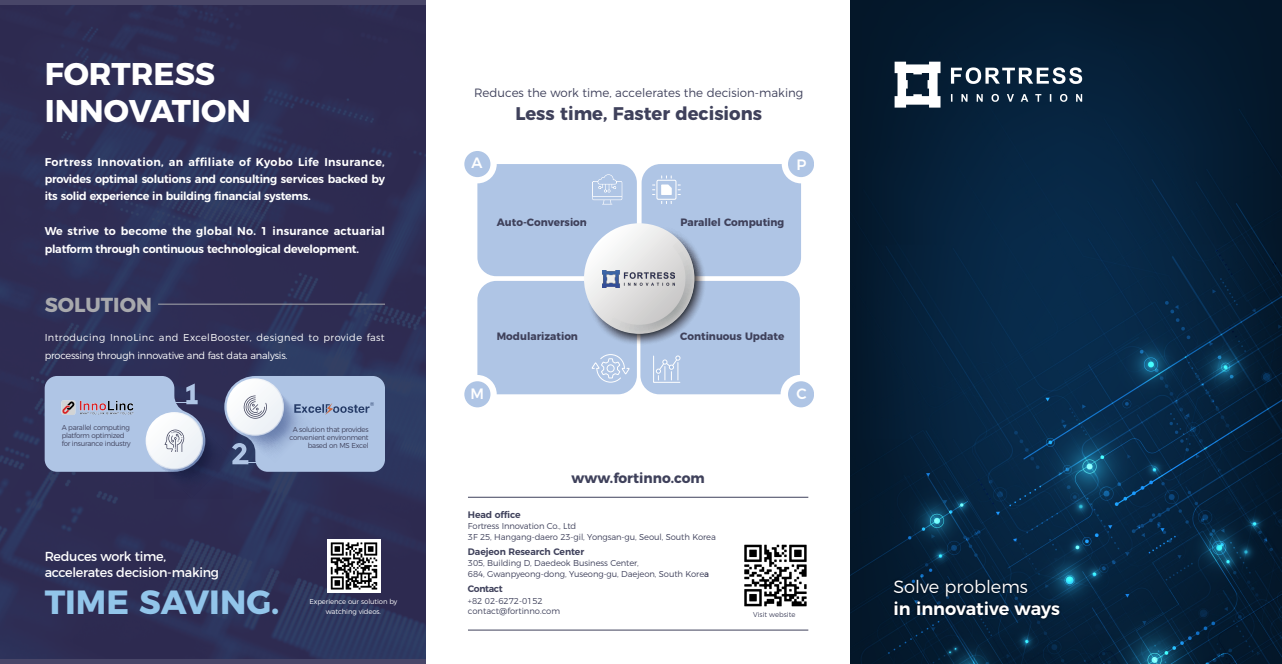
<style>
.page{position:relative;width:1282px;height:664px;background:#fff}
.page>*{position:absolute;margin:0;border:0;box-sizing:border-box;transform-origin:0 0}
.t1{font:700 33.5px "Montserrat";color:#92c5ea}
.t2{font:700 31.3px "Montserrat";color:#fff}
.t3{font:700 20.2px "Montserrat";color:#a8a9ad}
.t4{font:700 18.3px "Montserrat";color:#3f415b}
.t5{font:600 17.7px/21.3px "Montserrat";color:#fff}
.t6{font:500 15px "Montserrat";color:#fff}
.t7{font:700 14px "Montserrat";color:#3f415b}
.t8{font:13px "Montserrat";letter-spacing:-.02em;color:#fff}
.t9{font:300 12px "Montserrat";color:#3f415b}
.t10{font:600 11.3px/17.4px "Montserrat";letter-spacing:-.02em;color:#fff;text-align:justify}
.t11{font:700 10.6px "Montserrat";color:#3f415b}
.t12{font:300 10px/17.4px "Montserrat";letter-spacing:.03em;color:#fff}
.t13{font:600 9.4px "Montserrat";letter-spacing:-.01em;color:#3f415b}
.t14{font:600 9.4px "Montserrat";letter-spacing:-.04em;color:#3f415b}
.t15{font:300 8.6px "Montserrat";letter-spacing:-.01em;color:#3f415b}
.t16{font:300 7.2px/8px "Montserrat";letter-spacing:-.04em;color:#3f415b}
.t17{font:300 7px "Montserrat";letter-spacing:-.01em;color:#fff}
.t18{font:300 7px "Montserrat";color:#3f415b}
.s1{font-weight:400}
.s2{font-weight:300}
</style>
<div class="page">
<img style="left:850px;top:0;width:431px;height:663px">
<img style="left:889px;top:574px;width:174px;height:49px">
<svg style="left:894px;top:62px;width:46px;height:45px"></svg>
<svg style="left:950px;top:67px;width:132px;height:17px"></svg>
<svg style="left:991px;top:94px;width:7px;height:8px"></svg>
<svg style="left:1059px;top:94px;width:8px;height:8px"></svg>
<svg style="left:950px;top:94px;width:2px;height:8px"></svg>
<svg style="left:961px;top:94px;width:6px;height:8px"></svg>
<svg style="left:976px;top:94px;width:6px;height:8px"></svg>
<svg style="left:1006px;top:94px;width:7px;height:8px"></svg>
<svg style="left:1020px;top:94px;width:8px;height:8px"></svg>
<svg style="left:1035px;top:94px;width:6px;height:8px"></svg>
<svg style="left:1049px;top:94px;width:2px;height:8px"></svg>
<svg style="left:1075px;top:94px;width:7px;height:8px"></svg>
<div style="left:0;top:0;width:425px;height:663px;background:linear-gradient(to bottom,#2e2e55,#2e335a)"></div>
<hr style="left:158px;top:304px;width:227px;height:1px;background:#a8a9ad">
<svg style="left:45px;top:376px;width:340px;height:122px;background:#8895b4"></svg>
<img style="left:57px;top:397px;width:82px;height:20px">
<img style="left:327px;top:539px;width:54px;height:53px">
<div style="left:464px;top:381px;width:26px;height:26px;background:#afc5e5;border-radius:50%"></div>
<div style="left:788px;top:381px;width:25px;height:26px;background:#afc5e5;border-radius:50%"></div>
<div style="left:464px;top:151px;width:26px;height:26px;background:#afc5e5;border-radius:50%"></div>
<div style="left:788px;top:151px;width:25px;height:26px;background:#afc5e5;border-radius:50%"></div>
<svg style="left:477px;top:164px;width:324px;height:230px;background:#bacbe4"></svg>
<img style="left:602px;top:270px;width:72px;height:18px">
<hr style="left:468px;top:497px;width:340px;height:1px;background:#3f415b">
<hr style="left:468px;top:629px;width:340px;height:1px;background:#3f415b">
<img style="left:744px;top:544px;width:63px;height:63px">
<p class="t2" style="left:45px;top:48px;width:172px">FORTRESS</p>
<p class="t2" style="left:45px;top:86px;width:208px">INNOVATION</p>
<p class="t10" style="left:45px;top:152px;width:342px">Fortress Innovation, an affiliate of Kyobo Life Insurance, provides optimal solutions and consulting services backed by its solid experience in building financial systems.</p>
<p class="t10" style="left:45px;top:221px;width:342px">We strive to become the global No. 1 insurance actuarial platform through continuous technological development.</p>
<p class="t3" style="left:45px;top:288px;width:109px">SOLUTION</p>
<p class="t12" style="left:45px;top:328px;width:341px">Introducing InnoLinc and ExcelBooster, designed to provide fast processing through innovative and fast data analysis.</p>
<p class="t16" style="left:62px;top:422px;width:71px">A parallel computing platform optimized for insurance industry</p>
<p class="t16" style="left:289px;top:424px;width:81px;text-align:right">A solution that provides convenient environment based on MS Excel</p>
<p class="t8" style="left:45px;top:545px;width:123px">Reduces work time,</p>
<p class="t8" style="left:45px;top:561px;width:176px">accelerates decision-making</p>
<p class="t1" style="left:45px;top:574px;width:236px">TIME SAVING.</p>
<p class="t17" style="left:309px;top:595px;width:89px">Experience our solution by</p>
<p class="t17" style="left:326px;top:605px;width:57px">watching videos.</p>
<p class="t9" style="left:474px;top:83px;width:331px">Reduces the work time, accelerates the decision-making</p>
<p class="t6" style="left:471px;top:151px;width:12px">A</p>
<p class="t4" style="left:515px;top:98px;width:248px">Less time, Faster decisions</p>
<p class="t6" style="left:796px;top:152px;width:11px">P</p>
<p class="t11" style="left:497px;top:213px;width:92px">Auto-Conversion</p>
<p class="t11" style="left:680px;top:213px;width:105px">Parallel Computing</p>
<p class="t11" style="left:497px;top:327px;width:83px">Modularization</p>
<p class="t11" style="left:680px;top:327px;width:106px">Continuous Update</p>
<p class="t6" style="left:470px;top:382px;width:15px">M</p>
<p class="t6" style="left:796px;top:382px;width:12px">C</p>
<p class="t7" style="left:571px;top:466px;width:134px">www.fortinno.com</p>
<p class="t13" style="left:468px;top:507px;width:54px">Head office</p>
<p class="t15" style="left:468px;top:519px;width:110px">Fortress Innovation Co., Ltd</p>
<p class="t15" style="left:468px;top:530px;width:249px">3F 25, Hangang-daero 23-gil, Yongsan-gu, Seoul, South Korea</p>
<p class="t13" style="left:468px;top:544px;width:118px">Daejeon Research Center</p>
<p class="t15" style="left:468px;top:555px;width:172px">305, Building D, Daedeok Business Center,</p>
<p class="t15" style="left:468px;top:567px;width:242px">684, Gwanpyeong-dong, Yuseong-gu, Daejeon, South Kore<span class="s1">a</span></p>
<p class="t14" style="left:468px;top:580px;width:36px">Contact</p>
<p class="t15" style="left:468px;top:594px;width:76px">+82 02-6272-0152</p>
<p class="t15" style="left:468px;top:604px;width:94px">contact@fortinno.com</p>
<p class="t18" style="left:753px;top:608px;width:44px">Visit website</p>
<p class="t5" style="left:893px;top:574px;width:168px"><span class="s2">Solve problems<br></span>in innovative ways</p>
</div>
